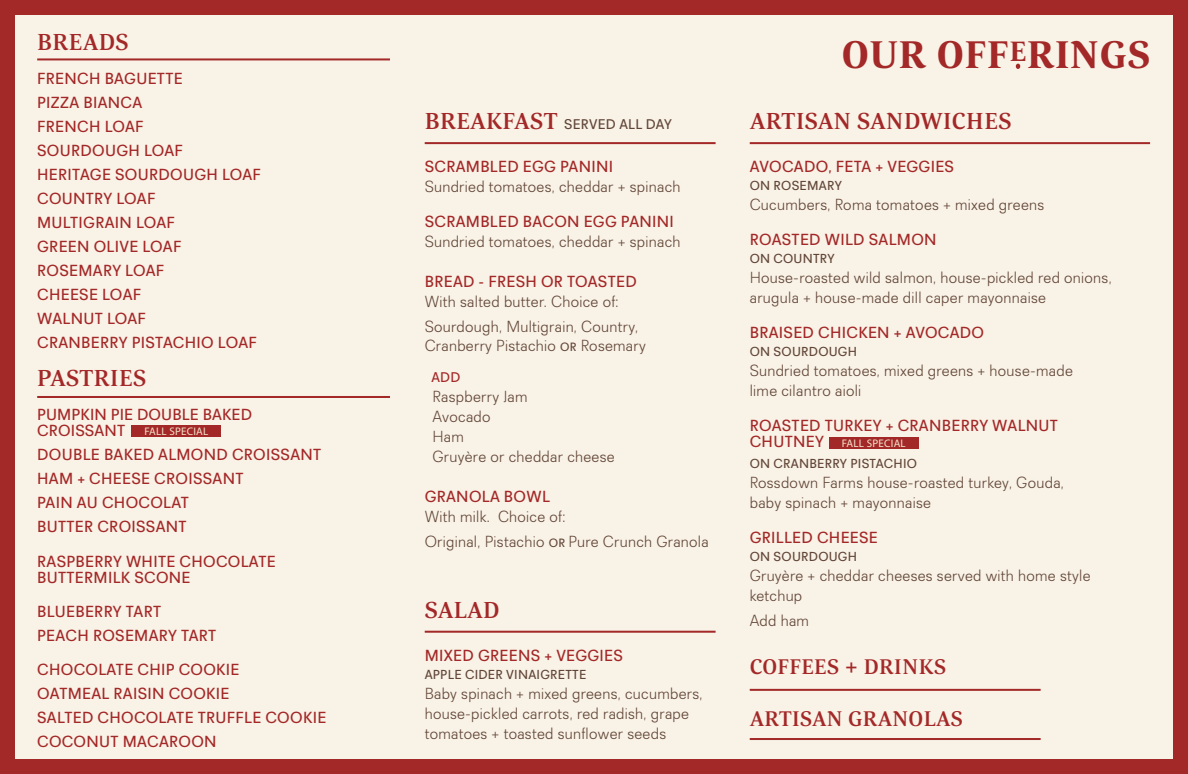
<style>
.page{position:relative;width:1188px;height:774px;background:#f9f2e6}
.page>*{position:absolute;margin:0;border:0;box-sizing:border-box;transform-origin:0 0}
.Body_-_Left_aligned{font:700 40px "Corda";letter-spacing:.02em;color:#a32828}
.Body_-_Left_aligned-2{font:500 24px "Corda";letter-spacing:.01em;color:#a32828}
.Body_-_Left_aligned-3{font:500 22px "Corda";letter-spacing:.015em;color:#a32828}
.Body_-_Left_aligned-4{font:300 16px/20px "Recta";letter-spacing:.02em;color:#614638}
.Body_-_Left_aligned-5{font:500 16px "Recta";letter-spacing:.02em;color:#a32828}
.Body_-_Left_aligned-6{font:500 14px "Recta";letter-spacing:.02em;color:#614638}
.Body_-_Left_aligned-7{font:500 14px "Recta";color:#a32828}
.Body_-_Left_aligned-8{font:500 13px "Recta";letter-spacing:.02em;color:#614638}
.Body_-_Left_aligned-9{font:11px "Myriad Pro";letter-spacing:.02em;color:#f4e5cd}
.s1{font-family:"Corda";font-size:24px;color:#a32828}
.s2{font-weight:500;font-size:12px}
</style>
<div class="page">
<div style="left:0;top:0;width:1188px;height:774px;border:15px solid #a32828"></div>
<hr style="left:37px;top:58px;width:353px;height:2px;background:#a32828">
<hr style="left:750px;top:142px;width:400px;height:2px;background:#a32828">
<hr style="left:750px;top:689px;width:291px;height:2px;background:#a32828">
<hr style="left:750px;top:738px;width:291px;height:2px;background:#a32828">
<hr style="left:425px;top:142px;width:291px;height:2px;background:#a32828">
<hr style="left:425px;top:631px;width:291px;height:2px;background:#a32828">
<hr style="left:37px;top:396px;width:353px;height:2px;background:#a32828">
<div style="left:829px;top:437px;width:90px;height:11px;background:#a32828"></div>
<div style="left:131px;top:425px;width:90px;height:12px;background:#a32828"></div>
<svg style="left:1016px;top:64px;width:4px;height:5px"></svg>
<p class="Body_-_Left_aligned-2" style="left:37px;top:26px;width:93px">BREADS</p>
<p class="Body_-_Left_aligned-5" style="left:37px;top:69px;width:147px">FRENCH BAGUETTE</p>
<p class="Body_-_Left_aligned-5" style="left:37px;top:93px;width:107px">PIZZA BIANCA</p>
<p class="Body_-_Left_aligned-5" style="left:37px;top:117px;width:108px">FRENCH LOAF</p>
<p class="Body_-_Left_aligned-5" style="left:37px;top:141px;width:147px">SOURDOUGH LOAF</p>
<p class="Body_-_Left_aligned-5" style="left:37px;top:165px;width:225px">HERITAGE SOURDOUGH LOAF</p>
<p class="Body_-_Left_aligned-5" style="left:37px;top:189px;width:120px">COUNTRY LOAF</p>
<p class="Body_-_Left_aligned-5" style="left:37px;top:213px;width:139px">MULTIGRAIN LOAF</p>
<p class="Body_-_Left_aligned-5" style="left:37px;top:237px;width:146px">GREEN OLIVE LOAF</p>
<p class="Body_-_Left_aligned-5" style="left:37px;top:261px;width:129px">ROSEMARY LOAF</p>
<p class="Body_-_Left_aligned-5" style="left:37px;top:285px;width:105px">CHEESE LOAF</p>
<p class="Body_-_Left_aligned-5" style="left:37px;top:309px;width:110px">WALNUT LOAF</p>
<p class="Body_-_Left_aligned-5" style="left:37px;top:333px;width:221px">CRANBERRY PISTACHIO LOAF</p>
<p class="Body_-_Left_aligned-2" style="left:37px;top:362px;width:110px">PASTRIES</p>
<p class="Body_-_Left_aligned-5" style="left:37px;top:405px;width:216px">PUMPKIN PIE DOUBLE BAKED</p>
<p class="Body_-_Left_aligned-5" style="left:37px;top:421px;width:89px">CROISSANT</p>
<p class="Body_-_Left_aligned-5" style="left:37px;top:445px;width:286px">DOUBLE BAKED ALMOND CROISSANT</p>
<p class="Body_-_Left_aligned-5" style="left:37px;top:469px;width:208px">HAM + CHEESE CROISSANT</p>
<p class="Body_-_Left_aligned-5" style="left:37px;top:493px;width:153px">PAIN AU CHOCOLAT</p>
<p class="Body_-_Left_aligned-5" style="left:37px;top:517px;width:151px">BUTTER CROISSANT</p>
<p class="Body_-_Left_aligned-5" style="left:37px;top:552px;width:240px">RASPBERRY WHITE CHOCOLATE</p>
<p class="Body_-_Left_aligned-5" style="left:37px;top:568px;width:155px">BUTTERMILK SCONE</p>
<p class="Body_-_Left_aligned-5" style="left:37px;top:602px;width:125px">BLUEBERRY TART</p>
<p class="Body_-_Left_aligned-5" style="left:37px;top:626px;width:181px">PEACH ROSEMARY TART</p>
<p class="Body_-_Left_aligned-5" style="left:37px;top:660px;width:204px">CHOCOLATE CHIP COOKIE</p>
<p class="Body_-_Left_aligned-5" style="left:37px;top:684px;width:194px">OATMEAL RAISIN COOKIE</p>
<p class="Body_-_Left_aligned-5" style="left:37px;top:708px;width:291px">SALTED CHOCOLATE TRUFFLE COOKIE</p>
<p class="Body_-_Left_aligned-5" style="left:37px;top:732px;width:181px">COCONUT MACAROON</p>
<p class="Body_-_Left_aligned-9" style="left:144px;top:425px;width:65px">FALL SPECIAL</p>
<p class="Body_-_Left_aligned-6" style="left:425px;top:116px;width:249px"><span class="s1">BREAKFAST</span> SERVED ALL DAY</p>
<p class="Body_-_Left_aligned-5" style="left:425px;top:157px;width:190px">SCRAMBLED EGG PANINI</p>
<p class="Body_-_Left_aligned-4" style="left:425px;top:177px;width:257px">Sundried tomatoes, cheddar + spinach</p>
<p class="Body_-_Left_aligned-5" style="left:425px;top:212px;width:251px">SCRAMBLED BACON EGG PANINI</p>
<p class="Body_-_Left_aligned-4" style="left:425px;top:232px;width:257px">Sundried tomatoes, cheddar + spinach</p>
<p class="Body_-_Left_aligned-5" style="left:425px;top:272px;width:214px">BREAD - FRESH OR TOASTED</p>
<p class="Body_-_Left_aligned-4" style="left:425px;top:292px;width:195px">With salted butter. Choice of:</p>
<p class="Body_-_Left_aligned-4" style="left:425px;top:317px;width:215px">Sourdough, Multigrain, Country,</p>
<p class="Body_-_Left_aligned-4" style="left:425px;top:336px;width:223px">Cranberry Pistachio <span class="s2">OR</span> Rosemary</p>
<p class="Body_-_Left_aligned-7" style="left:431px;top:369px;width:31px">ADD</p>
<p class="Body_-_Left_aligned-4" style="left:433px;top:387px;width:96px">Raspberry Jam</p>
<p class="Body_-_Left_aligned-4" style="left:433px;top:407px;width:59px">Avocado</p>
<p class="Body_-_Left_aligned-4" style="left:433px;top:427px;width:33px">Ham</p>
<p class="Body_-_Left_aligned-4" style="left:433px;top:447px;width:184px">Gruyère or cheddar cheese</p>
<p class="Body_-_Left_aligned-5" style="left:425px;top:487px;width:127px">GRANOLA BOWL</p>
<p class="Body_-_Left_aligned-4" style="left:425px;top:507px;width:142px">With milk. Choice of:</p>
<p class="Body_-_Left_aligned-4" style="left:425px;top:532px;width:286px">Original, Pistachio <span class="s2">OR</span> Pure Crunch Granola</p>
<p class="Body_-_Left_aligned-2" style="left:425px;top:594px;width:76px">SALAD</p>
<p class="Body_-_Left_aligned-5" style="left:425px;top:646px;width:200px">MIXED GREENS + VEGGIES</p>
<p class="Body_-_Left_aligned-8" style="left:425px;top:667px;width:163px">APPLE CIDER VINAIGRETTE</p>
<p class="Body_-_Left_aligned-4" style="left:425px;top:684px;width:279px">Baby spinach + mixed greens, cucumbers, house-pickled carrots, red radish, grape tomatoes + toasted sunflower seeds</p>
<p class="Body_-_Left_aligned" style="left:842px;top:28px;width:309px">OUR OFF<sup>E</sup>RINGS</p>
<p class="Body_-_Left_aligned-2" style="left:750px;top:105px;width:263px">ARTISAN SANDWICHES</p>
<p class="Body_-_Left_aligned-5" style="left:750px;top:157px;width:206px">AVOCADO, FETA + VEGGIES</p>
<p class="Body_-_Left_aligned-8" style="left:750px;top:178px;width:94px">ON ROSEMARY</p>
<p class="Body_-_Left_aligned-4" style="left:750px;top:195px;width:296px">Cucumbers, Roma tomatoes + mixed greens</p>
<p class="Body_-_Left_aligned-5" style="left:750px;top:230px;width:188px">ROASTED WILD SALMON</p>
<p class="Body_-_Left_aligned-8" style="left:750px;top:251px;width:86px">ON COUNTRY</p>
<p class="Body_-_Left_aligned-4" style="left:750px;top:268px;width:363px">House-roasted wild salmon, house-pickled red onions, arugula + house-made dill caper mayonnaise</p>
<p class="Body_-_Left_aligned-5" style="left:750px;top:323px;width:236px">BRAISED CHICKEN + AVOCADO</p>
<p class="Body_-_Left_aligned-8" style="left:750px;top:344px;width:109px">ON SOURDOUGH</p>
<p class="Body_-_Left_aligned-4" style="left:750px;top:361px;width:325px">Sundried tomatoes, mixed greens + house-made</p>
<p class="Body_-_Left_aligned-4" style="left:750px;top:381px;width:113px">lime cilantro aioli</p>
<p class="Body_-_Left_aligned-5" style="left:750px;top:416px;width:310px">ROASTED TURKEY + CRANBERRY WALNUT</p>
<p class="Body_-_Left_aligned-5" style="left:750px;top:432px;width:76px">CHUTNEY</p>
<p class="Body_-_Left_aligned-8" style="left:750px;top:456px;width:169px">ON CRANBERRY PISTACHIO</p>
<p class="Body_-_Left_aligned-4" style="left:750px;top:473px;width:316px">Rossdown Farms house-roasted turkey, Gouda,</p>
<p class="Body_-_Left_aligned-4" style="left:750px;top:493px;width:183px">baby spinach + mayonnaise</p>
<p class="Body_-_Left_aligned-5" style="left:750px;top:528px;width:130px">GRILLED CHEESE</p>
<p class="Body_-_Left_aligned-8" style="left:750px;top:549px;width:109px">ON SOURDOUGH</p>
<p class="Body_-_Left_aligned-4" style="left:750px;top:566px;width:342px">Gruyère + cheddar cheeses served with home style</p>
<p class="Body_-_Left_aligned-4" style="left:750px;top:586px;width:54px">ketchup</p>
<p class="Body_-_Left_aligned-4" style="left:750px;top:611px;width:61px">Add ham</p>
<p class="Body_-_Left_aligned-3" style="left:750px;top:652px;width:198px">COFFEES + DRINKS</p>
<p class="Body_-_Left_aligned-3" style="left:750px;top:704px;width:214px">ARTISAN GRANOLAS</p>
<p class="Body_-_Left_aligned-9" style="left:842px;top:436px;width:65px">FALL SPECIAL</p>
</div>
